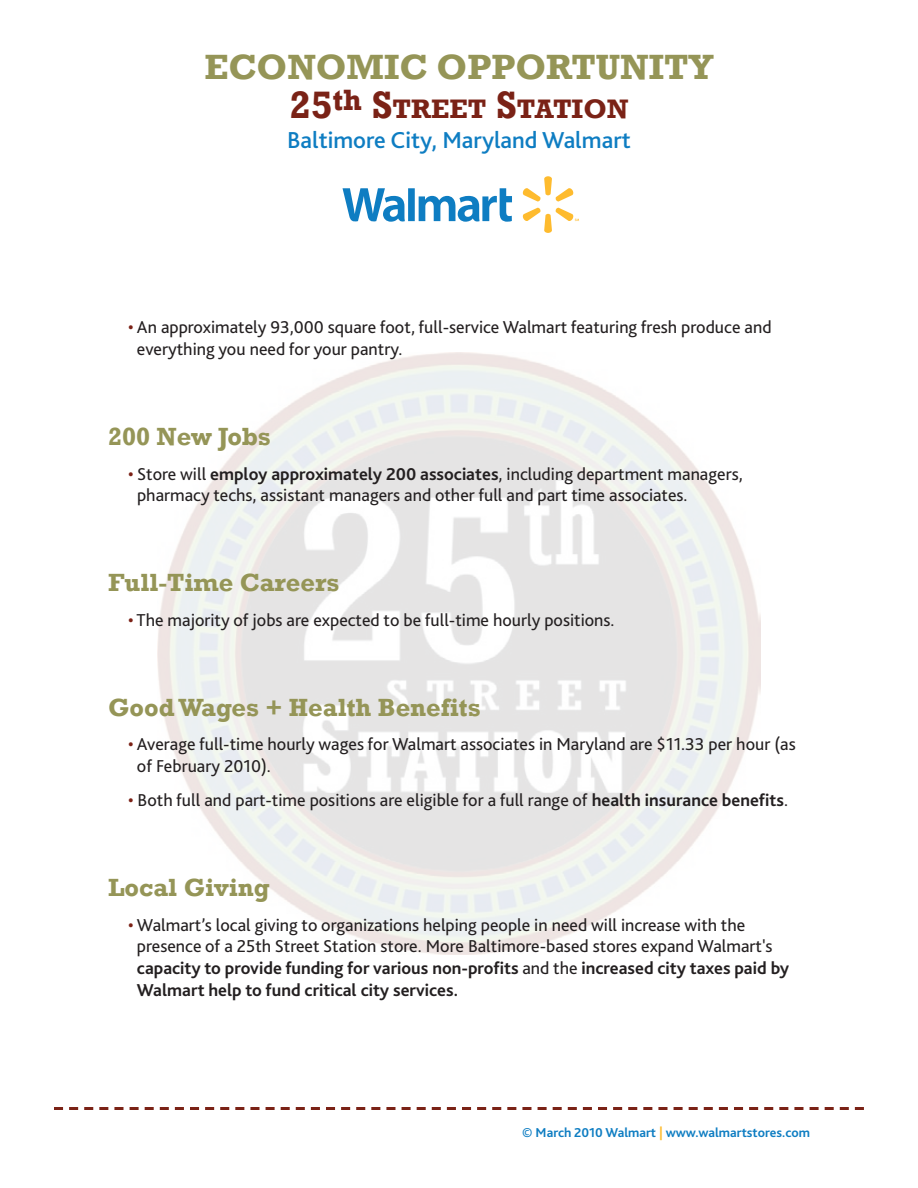
<style>
.page{position:relative;width:918px;height:1188px;background:#fff}
.page>*{position:absolute;margin:0;border:0;box-sizing:border-box;transform-origin:0 0}
.t1{font:700 36px "Rockwell";color:#959557}
.t2{font:700 27.45px "Rockwell";color:#7a2216}
.t3{font:700 25.5px "Rockwell";color:#959557}
.t4{font:500 24.15px "Bliss 2";color:#0e7dc2}
.t5{font:18px/21.6px "Bliss 2";color:#231f20}
.t6{font:700 13.5px "Bliss 2";color:#0e7dc2}
.s1{font-size:39.15px}
.s2{color:#7b2116}
.s3{font-weight:700}
.s4{color:#febb2e}
</style>
<div class="page">
<img style="left:158px;top:353px;width:602px;height:602px">
<svg style="left:54px;top:1107px;width:810px;height:3px"></svg>
<svg style="left:343px;top:188px;width:169px;height:34px"></svg>
<svg style="left:522px;top:176px;width:57px;height:57px"></svg>
<h1 class="t1" style="left:204px;top:45px;width:511px">Economic Opportunity</h1>
<h2 class="t2" style="left:289px;top:92px;width:341px"><span class="s1">25</span><sup>th</sup> <span class="s1">S</span>TREET <span class="s1">S</span>TATION</h2>
<h3 class="t4" style="left:287px;top:125px;width:345px">Baltimore City, Maryland Walmart</h3>
<p class="t5" style="left:137px;top:316px;width:636px;text-indent:-9px"><span class="s2">•</span> An approximately 93,000 square foot, full-service Walmart featuring fresh produce and everything you need for your pantry.</p>
<h3 class="t3" style="left:108px;top:421px;width:164px">200 New Jobs</h3>
<p class="t5" style="left:137px;top:462px;width:607px;text-indent:-9px"><span class="s2">•</span> Store will <span class="s3">employ approximately 200 associates</span>, including department managers, pharmacy techs, assistant managers and other full and part time associates.</p>
<h3 class="t3" style="left:108px;top:567px;width:233px">Full-Time Careers</h3>
<p class="t5" style="left:128px;top:608px;width:488px"><span class="s2">•</span> The majority of jobs are expected to be full-time hourly positions.</p>
<h3 class="t3" style="left:108px;top:692px;width:374px">Good Wages + Health Benefits</h3>
<p class="t5" style="left:137px;top:733px;width:660px;text-indent:-9px"><span class="s2">•</span> Average full-time hourly wages for Walmart associates in Maryland are $11.33 per hour (as of February 2010).</p>
<p class="t5" style="left:128px;top:789px;width:661px"><span class="s2">•</span> Both full and part-time positions are eligible for a full range of <span class="s3">health insurance benefits</span>.</p>
<h3 class="t3" style="left:108px;top:872px;width:163px">Local Giving</h3>
<p class="t5" style="left:137px;top:914px;width:654px;text-indent:-9px"><span class="s2">•</span> Walmart’s local giving to organizations helping people in need will increase with the presence of a 25th Street Station store. More Baltimore-based stores expand Walmart's <span class="s3">capacity to provide funding for various non-profits</span> and the <span class="s3">increased city taxes paid by Walmart help to fund critical city services.</span></p>
<p class="t6" style="left:522px;top:1124px;width:289px">© March 2010 Walmart <span class="s4">|</span> www.walmartstores.com</p>
</div>
